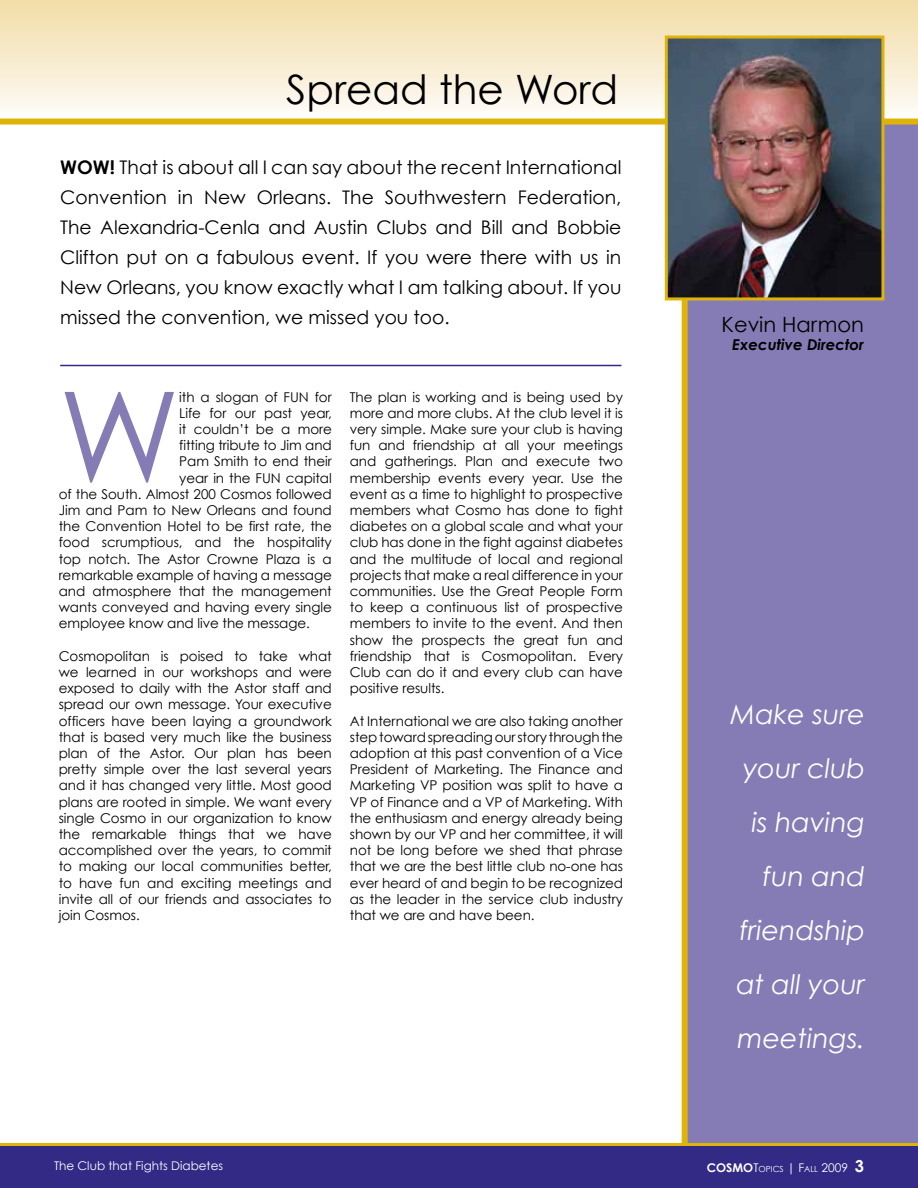
<style>
.page{position:relative;width:918px;height:1188px;background:#fff}
.page>*{position:absolute;margin:0;border:0;box-sizing:border-box;transform-origin:0 0}
.t1{font:126.3px "Century Gothic";color:#857cb5}
.t2{font:40.5px "Century Gothic";color:#000}
.t3{font:italic 27px/54px "Century Gothic";color:#fff;text-align:right}
.t4{font:21px "Century Gothic";color:#000}
.t5{font:18.75px/30px "Century Gothic";color:#000;text-align:justify}
.t6{font:italic 700 15px "Century Gothic";color:#000}
.t7{font:13.5px/16.2px "Century Gothic";letter-spacing:-.005em;color:#000;text-align:justify}
.t8{font:12px "Century Gothic";color:#fff}
.t9{font:8.4px "Century Gothic";color:#fff}
.s1{font-weight:700}
.s2{font-weight:700;font-size:12px}
.s3{font-size:12px}
.s4{font-weight:700;font-size:16.5px}
</style>
<div class="page">
<div style="left:685px;top:122px;width:233px;height:1021px;background:#857cb5"></div>
<div style="left:682px;top:284px;width:6px;height:860px;background:#deb408"></div>
<div style="left:0;top:0;width:918px;height:119px;background:linear-gradient(to bottom,#f2dda6,#fefbf8)"></div>
<div style="left:0;top:119px;width:918px;height:6px;background:#deb408"></div>
<img style="left:669px;top:40px;width:211px;height:256px">
<div style="left:665px;top:36px;width:219px;height:264px;border:3px solid #deb408"></div>
<hr style="left:60px;top:365px;width:561px;height:1px;background:#332a86">
<div style="left:0;top:1144px;width:918px;height:44px;background:#332a86"></div>
<hr style="left:0;top:1143px;width:918px;height:3px;background:#deb408">
<h2 class="t2" style="left:286px;top:64px;width:333px">Spread the Word</h2>
<p class="t5" style="left:60px;top:152px;width:563px"><span class="s1">WOW!</span> That is about all I can say about the recent International Convention in New Orleans. The Southwestern Federation, The Alexandria-Cenla and Austin Clubs and Bill and Bobbie Clifton put on a fabulous event. If you were there with us in New Orleans, you know exactly what I am talking about. If you missed the convention, we missed you too.</p>
<h1 class="t1" style="left:59px;top:360px;width:123px">W</h1>
<p class="t7" style="left:179px;top:388px;width:154px">ith a slogan of FUN for</p>
<p class="t7" style="left:179px;top:405px;width:154px">Life for our past year,</p>
<p class="t7" style="left:179px;top:421px;width:154px">it couldn’t be a more</p>
<p class="t7" style="left:179px;top:437px;width:154px">fitting tribute to Jim and</p>
<p class="t7" style="left:179px;top:453px;width:154px">Pam Smith to end their</p>
<p class="t7" style="left:179px;top:469px;width:154px">year in the FUN capital</p>
<p class="t7" style="left:59px;top:486px;width:275px">of the South. Almost 200 Cosmos followed</p>
<p class="t7" style="left:59px;top:502px;width:275px">Jim and Pam to New Orleans and found</p>
<p class="t7" style="left:59px;top:518px;width:275px">the Convention Hotel to be first rate, the</p>
<p class="t7" style="left:59px;top:534px;width:275px">food scrumptious, and the hospitality</p>
<p class="t7" style="left:59px;top:550px;width:275px">top notch. The Astor Crowne Plaza is a</p>
<p class="t7" style="left:59px;top:567px;width:275px">remarkable example of having a message</p>
<p class="t7" style="left:59px;top:583px;width:275px">and atmosphere that the management</p>
<p class="t7" style="left:59px;top:599px;width:275px">wants conveyed and having every single</p>
<p class="t7" style="left:59px;top:615px;width:253px">employee know and live the message.</p>
<p class="t7" style="left:59px;top:648px;width:275px">Cosmopolitan is poised to take what we learned in our workshops and were exposed to daily with the Astor staff and spread our own message. Your executive officers have been laying a groundwork that is based very much like the business plan of the Astor. Our plan has been pretty simple over the last several years and it has changed very little. Most good plans are rooted in simple. We want every single Cosmo in our organization to know the remarkable things that we have accomplished over the years, to commit to making our local communities better, to have fun and exciting meetings and invite all of our friends and associates to join Cosmos.</p>
<p class="t7" style="left:350px;top:388px;width:275px">The plan is working and is being used by more and more clubs. At the club level it is very simple. Make sure your club is having fun and friendship at all your meetings and gatherings. Plan and execute two membership events every year. Use the event as a time to highlight to prospective members what Cosmo has done to fight diabetes on a global scale and what your club has done in the fight against diabetes and the multitude of local and regional projects that make a real difference in your communities. Use the Great People Form to keep a continuous list of prospective members to invite to the event. And then show the prospects the great fun and friendship that is Cosmopolitan. Every Club can do it and every club can have positive results.</p>
<p class="t7" style="left:350px;top:712px;width:275px">At International we are also taking another step toward spreading our story through the adoption at this past convention of a Vice President of Marketing. The Finance and Marketing VP position was split to have a VP of Finance and a VP of Marketing. With the enthusiasm and energy already being shown by our VP and her committee, it will not be long before we shed that phrase that we are the best little club no-one has ever heard of and begin to be recognized as the leader in the service club industry that we are and have been.</p>
<h3 class="t4" style="left:722px;top:312px;width:144px">Kevin Harmon</h3>
<p class="t6" style="left:732px;top:335px;width:133px">Executive Director</p>
<h3 class="t3" style="left:731px;top:687px;width:136px">Make sure your club is having fun and friendship at all your meetings.</h3>
<p class="t8" style="left:54px;top:1159px;width:171px">The Club that Fights Diabetes</p>
<p class="t9" style="left:707px;top:1164px;width:159px"><span class="s2">COSMO</span><span class="s3">T</span>OPICS <span class="s3">| F</span>ALL <span class="s3">2009</span> <span class="s4">3</span></p>
</div>
